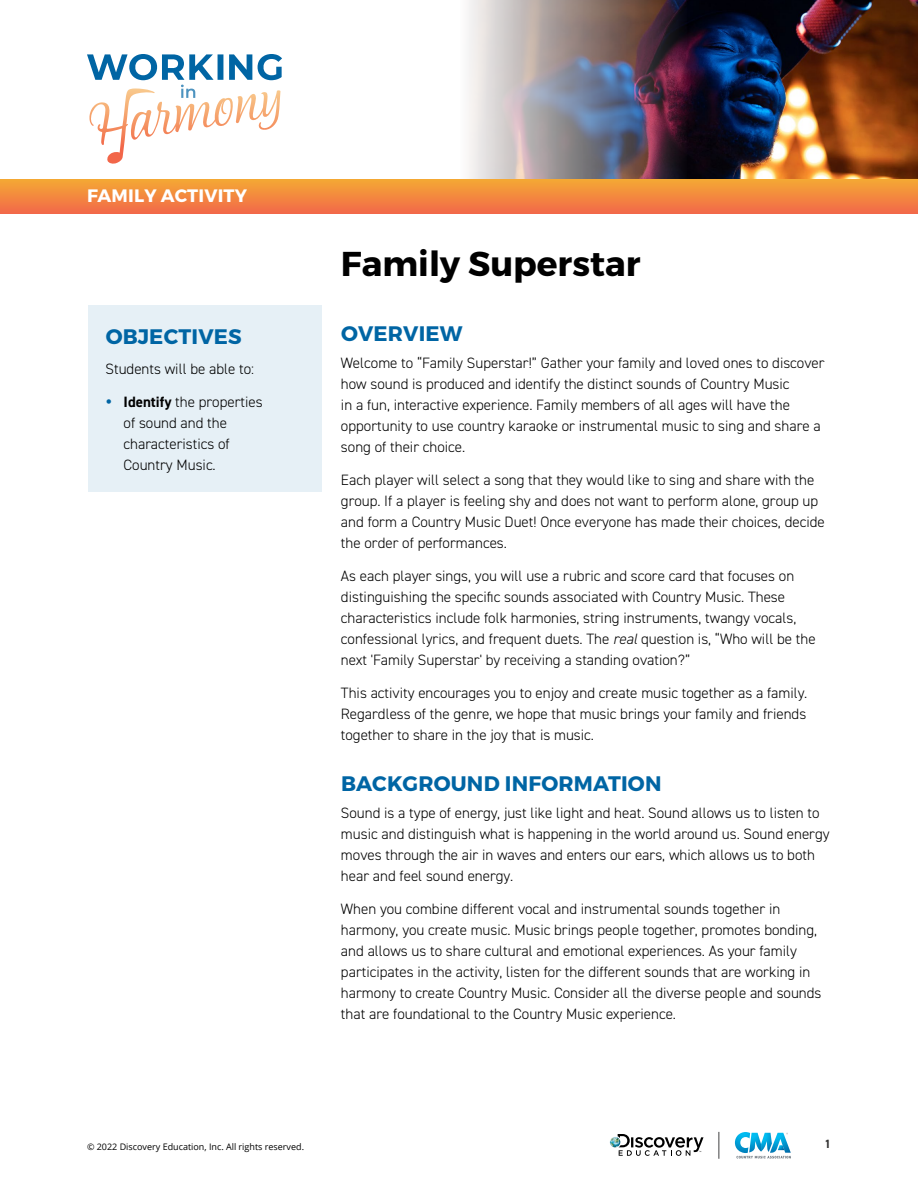
<style>
.page{position:relative;width:918px;height:1188px;background:#fff}
.page>*{position:absolute;margin:0;border:0;box-sizing:border-box;transform-origin:0 0}
.t1{font:700 34.5px "Montserrat";color:#000}
.t2{font:700 21px "Montserrat";letter-spacing:.01em;color:#0065a4}
.t3{font:700 18px "Montserrat";letter-spacing:.01em;color:#fff}
.t4{font:300 15px/21px "DIN2014";color:#000}
.t5{font:700 12px "DIN2014";color:#343333}
.t6{font:9px "Open Sans";color:#000}
.s1{font-weight:700}
.s2{font-style:italic}
</style>
<div class="page">
<svg style="left:610px;top:1134px;width:94px;height:22px"></svg>
<svg style="left:718px;top:1132px;width:1px;height:27px"></svg>
<img style="left:687px;top:0;width:231px;height:179px">
<img style="left:469px;top:0;width:218px;height:179px">
<svg style="left:87px;top:54px;width:195px;height:110px"></svg>
<div style="left:0;top:179px;width:918px;height:34px;background:linear-gradient(to bottom,#f4a934,#f26b48)"></div>
<svg style="left:735px;top:1132px;width:56px;height:26px"></svg>
<div style="left:88px;top:305px;width:234px;height:187px;background:#e6f0f6"></div>
<p class="t3" style="left:87px;top:185px;width:161px">FAMILY ACTIVITY</p>
<h2 class="t2" style="left:106px;top:323px;width:138px">OBJECTIVES</h2>
<p class="t4" style="left:106px;top:358px;width:150px">Students will be able to:</p>
<p class="t4" style="left:124px;top:391px;width:141px"><span class="s1">Identify</span> the properties of sound and the characteristics of<br>Country Music.</p>
<h1 class="t1" style="left:341px;top:243px;width:301px">Family Superstar</h1>
<h2 class="t2" style="left:341px;top:321px;width:123px">OVERVIEW</h2>
<p class="t4" style="left:341px;top:353px;width:485px">Welcome to “Family Superstar!” Gather your family and loved ones to discover how sound is produced and identify the distinct sounds of Country Music<br>in a fun, interactive experience. Family members of all ages will have the opportunity to use country karaoke or instrumental music to sing and share a song of their choice.</p>
<p class="t4" style="left:341px;top:470px;width:485px">Each player will select a song that they would like to sing and share with the group. If a player is feeling shy and does not want to perform alone, group up and form a Country Music Duet! Once everyone has made their choices, decide the order of performances.</p>
<p class="t4" style="left:341px;top:566px;width:476px">As each player sings, you will use a rubric and score card that focuses on distinguishing the specific sounds associated with Country Music. These characteristics include folk harmonies, string instruments, twangy vocals, confessional lyrics, and frequent duets. The <span class="s2">real</span> question is, “Who will be the next 'Family Superstar' by receiving a standing ovation?”</p>
<p class="t4" style="left:341px;top:683px;width:468px;text-align:justify">This activity encourages you to enjoy and create music together as a family.<br>Regardless of the genre, we hope that music brings your family and friends together to share in the joy that is music.</p>
<h2 class="t2" style="left:341px;top:771px;width:322px">BACKGROUND INFORMATION</h2>
<p class="t4" style="left:341px;top:803px;width:490px">Sound is a type of energy, just like light and heat. Sound allows us to listen to music and distinguish what is happening in the world around us. Sound energy moves through the air in waves and enters our ears, which allows us to both hear and feel sound energy.</p>
<p class="t4" style="left:341px;top:899px;width:482px">When you combine different vocal and instrumental sounds together in harmony, you create music. Music brings people together, promotes bonding, and allows us to share cultural and emotional experiences. As your family participates in the activity, listen for the different sounds that are working in harmony to create Country Music. Consider all the diverse people and sounds that are foundational to the Country Music experience.</p>
<p class="t6" style="left:87px;top:1141px;width:219px">© 2022 Discovery Education, Inc. All rights reserved.</p>
<p class="t5" style="left:825px;top:1136px;width:8px">1</p>
</div>
